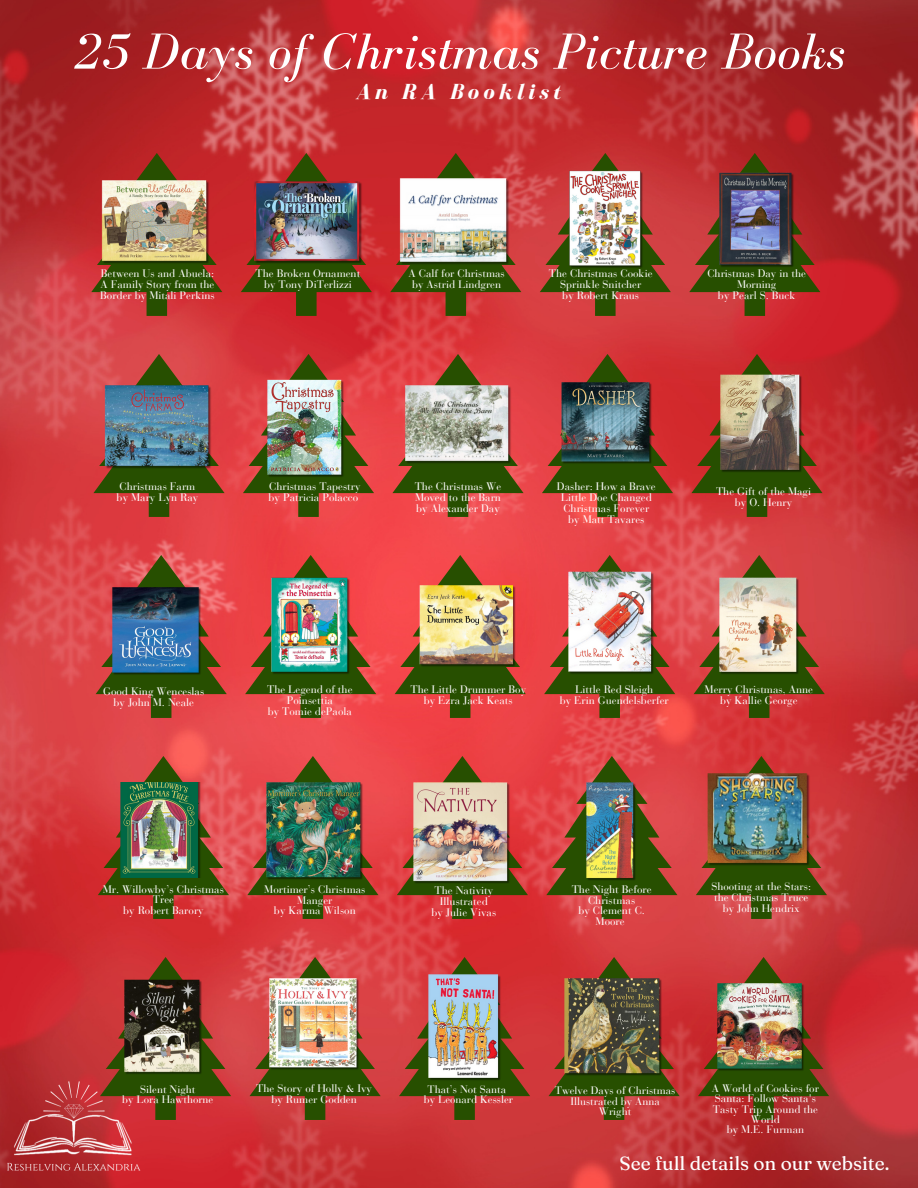
<style>
.page{position:relative;width:918px;height:1188px;background:#fff}
.page>*{position:absolute;margin:0;border:0;box-sizing:border-box;transform-origin:0 0}
.t1{font:italic 52.2px "Bodoni FLF";letter-spacing:.01em;color:#fff}
.t2{font:italic 700 22.5px "Bodoni FLF";letter-spacing:.18em;color:#fff}
.t3{font:19.05px "Fraunces 9 pt";color:#fff}
.t4{font:10.95px/10.9px "Bauer Bodoni Pro";color:#fff;text-align:center}
.t5{font:10.8px/10.8px "Bauer Bodoni Pro";color:#fff;text-align:center}
</style>
<div class="page">
<img style="left:0;top:0;width:918px;height:1188px">
<svg style="left:91px;top:153px;width:131px;height:163px"></svg>
<svg style="left:241px;top:153px;width:131px;height:163px"></svg>
<svg style="left:390px;top:153px;width:131px;height:163px"></svg>
<svg style="left:540px;top:153px;width:131px;height:163px"></svg>
<svg style="left:689px;top:153px;width:131px;height:163px"></svg>
<svg style="left:93px;top:354px;width:132px;height:163px"></svg>
<svg style="left:243px;top:354px;width:131px;height:163px"></svg>
<svg style="left:392px;top:354px;width:132px;height:163px"></svg>
<svg style="left:542px;top:354px;width:131px;height:163px"></svg>
<svg style="left:691px;top:354px;width:132px;height:163px"></svg>
<svg style="left:96px;top:555px;width:131px;height:163px"></svg>
<svg style="left:245px;top:555px;width:131px;height:163px"></svg>
<svg style="left:395px;top:555px;width:131px;height:163px"></svg>
<svg style="left:544px;top:555px;width:131px;height:163px"></svg>
<svg style="left:694px;top:555px;width:131px;height:163px"></svg>
<svg style="left:98px;top:756px;width:131px;height:163px"></svg>
<svg style="left:247px;top:756px;width:131px;height:163px"></svg>
<svg style="left:397px;top:756px;width:131px;height:163px"></svg>
<svg style="left:546px;top:756px;width:131px;height:163px"></svg>
<svg style="left:696px;top:756px;width:131px;height:163px"></svg>
<img style="left:102px;top:180px;width:109px;height:85px">
<img style="left:253px;top:181px;width:110px;height:84px">
<img style="left:400px;top:179px;width:110px;height:87px">
<img style="left:569px;top:170px;width:74px;height:99px">
<img style="left:719px;top:173px;width:75px;height:95px">
<img style="left:105px;top:385px;width:108px;height:84px">
<img style="left:268px;top:379px;width:76px;height:99px">
<img style="left:405px;top:386px;width:108px;height:79px">
<img style="left:562px;top:383px;width:91px;height:82px">
<img style="left:720px;top:374px;width:82px;height:99px">
<img style="left:112px;top:587px;width:89px;height:89px">
<svg style="left:100px;top:957px;width:131px;height:163px"></svg>
<svg style="left:250px;top:957px;width:131px;height:163px"></svg>
<svg style="left:399px;top:957px;width:131px;height:163px"></svg>
<svg style="left:549px;top:957px;width:131px;height:163px"></svg>
<svg style="left:698px;top:957px;width:131px;height:163px"></svg>
<img style="left:270px;top:979px;width:90px;height:92px">
<img style="left:272px;top:577px;width:79px;height:98px">
<img style="left:420px;top:585px;width:96px;height:83px">
<img style="left:569px;top:571px;width:85px;height:105px">
<img style="left:720px;top:577px;width:80px;height:98px">
<img style="left:121px;top:782px;width:81px;height:96px">
<img style="left:266px;top:782px;width:98px;height:98px">
<img style="left:414px;top:782px;width:96px;height:103px">
<img style="left:587px;top:780px;width:49px;height:104px">
<img style="left:707px;top:774px;width:104px;height:92px">
<img style="left:125px;top:979px;width:77px;height:96px">
<img style="left:428px;top:973px;width:73px;height:109px">
<img style="left:565px;top:979px;width:98px;height:98px">
<img style="left:717px;top:984px;width:88px;height:87px">
<img style="left:0;top:1055px;width:147px;height:133px">
<p class="t1" style="left:73px;top:23px;width:774px">25 Days of Christmas Picture Books</p>
<p class="t2" style="left:356px;top:79px;width:206px">An RA Booklist</p>
<p class="t4" style="left:100px;top:269px;width:116px;text-align:justify">Between Us and Abuela:<br>A Family Story from the Border by Mitali Perkins</p>
<p class="t4" style="left:256px;top:269px;width:106px">The Broken Ornament</p>
<p class="t4" style="left:264px;top:280px;width:89px">by Tony DiTerlizzi</p>
<p class="t4" style="left:408px;top:269px;width:98px">A Calf for Christmas</p>
<p class="t4" style="left:412px;top:280px;width:91px">by Astrid Lindgren</p>
<p class="t4" style="left:549px;top:269px;width:105px">The Christmas Cookie<br>Sprinkle Snitcher</p>
<p class="t4" style="left:562px;top:291px;width:78px">by Robert Kraus</p>
<p class="t4" style="left:707px;top:269px;width:100px">Christmas Day in the<br>Morning</p>
<p class="t4" style="left:718px;top:291px;width:79px">by Pearl S. Buck</p>
<p class="t4" style="left:120px;top:482px;width:77px">Christmas Farm</p>
<p class="t4" style="left:117px;top:493px;width:83px">by Mary Lyn Ray</p>
<p class="t4" style="left:415px;top:482px;width:88px;text-align:left">The Christmas We<br>Moved to the Barn</p>
<p class="t4" style="left:416px;top:504px;width:85px">by Alexander Day</p>
<p class="t4" style="left:269px;top:482px;width:93px">Christmas Tapestry</p>
<p class="t4" style="left:269px;top:493px;width:91px">by Patricia Polacco</p>
<p class="t4" style="left:557px;top:482px;width:100px">Dasher: How a Brave<br>Little Doe Changed<br>Christmas Forever</p>
<p class="t4" style="left:568px;top:515px;width:78px">by Matt Tavares</p>
<p class="t4" style="left:716px;top:487px;width:97px">The Gift of the Magi</p>
<p class="t4" style="left:735px;top:498px;width:59px">by O. Henry</p>
<p class="t4" style="left:103px;top:687px;width:103px">Good King Wenceslas</p>
<p class="t4" style="left:113px;top:698px;width:82px">by John M. Neale</p>
<p class="t4" style="left:267px;top:685px;width:87px">The Legend of the<br>Poinsettia</p>
<p class="t4" style="left:268px;top:707px;width:86px">by Tomie dePaola</p>
<p class="t4" style="left:410px;top:685px;width:117px">The Little Drummer Boy by Ezra Jack Keats</p>
<p class="t4" style="left:575px;top:685px;width:80px">Little Red Sleigh</p>
<p class="t4" style="left:560px;top:696px;width:111px">by Erin Guendelsberfer</p>
<p class="t4" style="left:705px;top:685px;width:110px">Merry Christmas, Anne</p>
<p class="t4" style="left:720px;top:696px;width:79px">by Kallie George</p>
<p class="t4" style="left:103px;top:885px;width:123px">Mr. Willowby’s Christmas<br>Tree</p>
<p class="t4" style="left:123px;top:906px;width:82px">by Robert Barory</p>
<p class="t4" style="left:264px;top:885px;width:103px">Mortimer’s Christmas<br>Manger</p>
<p class="t4" style="left:274px;top:906px;width:83px">by Karma Wilson</p>
<p class="t4" style="left:434px;top:886px;width:60px">The Nativity<br>Illustrated</p>
<p class="t4" style="left:431px;top:908px;width:66px">by Julie Vivas</p>
<p class="t4" style="left:572px;top:885px;width:81px">The Night Before<br>Christmas</p>
<p class="t4" style="left:578px;top:906px;width:68px">by Clement C.<br>Moore</p>
<p class="t5" style="left:711px;top:882px;width:101px">Shooting at the Stars: the Christmas Truce by John Hendrix</p>
<p class="t5" style="left:140px;top:1085px;width:57px">Silent Night</p>
<p class="t5" style="left:122px;top:1095px;width:93px">by Lora Hawthorne</p>
<p class="t4" style="left:256px;top:1084px;width:117px">The Story of Holly &amp; Ivy by Rumer Godden</p>
<p class="t5" style="left:428px;top:1085px;width:80px">That’s Not Santa</p>
<p class="t5" style="left:424px;top:1095px;width:91px">by Leonard Kessler</p>
<p class="t5" style="left:555px;top:1086px;width:122px">Twelve Days of Christmas<br>Illustrated by Anna<br>Wright</p>
<p class="t4" style="left:712px;top:1085px;width:109px;line-height:10.2px">A World of Cookies for<br>Santa: Follow Santa's<br>Tasty Trip Around the<br>World</p>
<p class="t4" style="left:727px;top:1125px;width:79px">by M.E. Furman</p>
<p class="t3" style="left:620px;top:1151px;width:271px">See full details on our website.</p>
</div>
